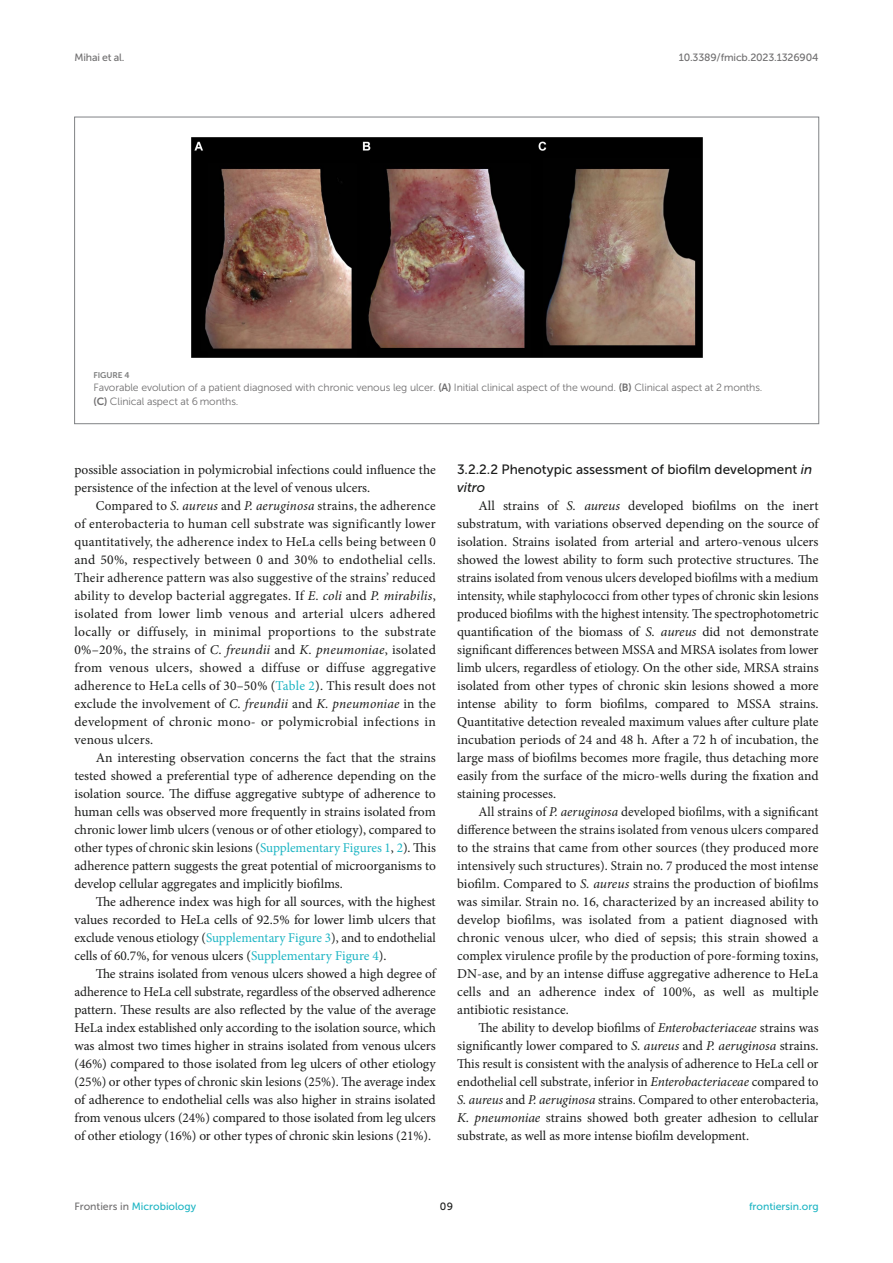
<style>
.page{position:relative;width:893px;height:1263px;background:#fff}
.page>*{position:absolute;margin:0;border:0;box-sizing:border-box;transform-origin:0 0}
.TEXT{font:13.5px/18px "Minion Pro";color:#1b1c1b;text-align:justify}
.TEXT_FLUSH{font:13.5px/18px "Minion Pro";color:#1b1c1b;text-align:justify}
.HEAD_4{font:13.5px/18px "Museo Sans 500";color:#1b1c1b}
.FIG_LEG{font:10.5px/13.5px "Museo Sans 300";letter-spacing:-.01em;color:#706f70}
.t1{font:10.5px "Museo Sans 500";color:#1db5c3}
.t2{font:10.5px "Museo Sans 500";letter-spacing:-.015em;color:#706f70}
.t3{font:10.5px "Museo Sans 500";color:#1b1c1b}
.FIG_HD{font:8.25px "Museo Sans 700";letter-spacing:-.01em;color:#7e7f7f}
.s1{font-family:"Museo Sans 700"}
.s2{font-style:italic}
.s3{color:#1db5c3}
.s4{color:#706f70}
</style>
<div class="page">
<img style="left:191px;top:137px;width:512px;height:221px">
<p class="t2" style="left:74px;top:51px;width:52px">Mihai et al.</p>
<p class="t2" style="left:679px;top:51px;width:141px">10.3389/fmicb.2023.1326904</p>
<p class="FIG_HD" style="left:94px;top:370px;width:37px">FIGURE 4</p>
<p class="FIG_LEG" style="left:94px;top:381px;width:670px">Favorable evolution of a patient diagnosed with chronic venous leg ulcer. <span class="s1">(A)</span> Initial clinical aspect of the wound. <span class="s1">(B)</span> Clinical aspect at 2 months. <span class="s1">(C)</span> Clinical aspect at 6 months.</p>
<p class="TEXT" style="left:74px;top:461px;width:363px">possible association in polymicrobial infections could influence the persistence of the infection at the level of venous ulcers.</p>
<p class="TEXT" style="left:74px;top:497px;width:363px;text-indent:21px">Compared to <span class="s2">S. aureus</span> and <span class="s2">P. aeruginosa</span> strains, the adherence of enterobacteria to human cell substrate was significantly lower quantitatively, the adherence index to HeLa cells being between 0 and 50%, respectively between 0 and 30% to endothelial cells.<br>Their adherence pattern was also suggestive of the strains’ reduced ability to develop bacterial aggregates. If <span class="s2">E. coli</span> and <span class="s2">P. mirabilis</span>, isolated from lower limb venous and arterial ulcers adhered locally or diffusely, in minimal proportions to the substrate 0%–20%, the strains of <span class="s2">C. freundii</span> and <span class="s2">K. pneumoniae</span>, isolated from venous ulcers, showed a diffuse or diffuse aggregative adherence to HeLa cells of 30–50% (<span class="s3">Table 2</span>). This result does not exclude the involvement of <span class="s2">C. freundii</span> and <span class="s2">K. pneumoniae</span> in the development of chronic mono- or polymicrobial infections in venous ulcers.</p>
<p class="TEXT" style="left:74px;top:749px;width:363px;text-indent:21px">An interesting observation concerns the fact that the strains tested showed a preferential type of adherence depending on the isolation source. The diffuse aggregative subtype of adherence to human cells was observed more frequently in strains isolated from chronic lower limb ulcers (venous or of other etiology), compared to other types of chronic skin lesions (<span class="s3">Supplementary Figures 1</span>, <span class="s3">2</span>). This adherence pattern suggests the great potential of microorganisms to develop cellular aggregates and implicitly biofilms.</p>
<p class="TEXT" style="left:74px;top:893px;width:363px;text-indent:21px">The adherence index was high for all sources, with the highest values recorded to HeLa cells of 92.5% for lower limb ulcers that exclude venous etiology (<span class="s3">Supplementary Figure 3</span>), and to endothelial cells of 60.7%, for venous ulcers (<span class="s3">Supplementary Figure 4</span>).</p>
<p class="TEXT" style="left:74px;top:965px;width:363px;text-indent:21px">The strains isolated from venous ulcers showed a high degree of adherence to HeLa cell substrate, regardless of the observed adherence pattern. These results are also reflected by the value of the average HeLa index established only according to the isolation source, which was almost two times higher in strains isolated from venous ulcers (46%) compared to those isolated from leg ulcers of other etiology (25%) or other types of chronic skin lesions (25%). The average index of adherence to endothelial cells was also higher in strains isolated from venous ulcers (24%) compared to those isolated from leg ulcers of other etiology (16%) or other types of chronic skin lesions (21%).</p>
<p class="HEAD_4" style="left:457px;top:460px;width:357px">3.2.2.2 Phenotypic assessment of biofilm development <span class="s2">in vitro</span></p>
<p class="TEXT_FLUSH" style="left:457px;top:497px;width:363px;text-indent:21px">All strains of <span class="s2">S. aureus</span> developed biofilms on the inert substratum, with variations observed depending on the source of isolation. Strains isolated from arterial and artero-venous ulcers showed the lowest ability to form such protective structures. The strains isolated from venous ulcers developed biofilms with a medium intensity, while staphylococci from other types of chronic skin lesions produced biofilms with the highest intensity. The spectrophotometric quantification of the biomass of <span class="s2">S. aureus</span> did not demonstrate significant differences between MSSA and MRSA isolates from lower limb ulcers, regardless of etiology. On the other side, MRSA strains isolated from other types of chronic skin lesions showed a more intense ability to form biofilms, compared to MSSA strains.<br>Quantitative detection revealed maximum values after culture plate incubation periods of 24 and 48 h. After a 72 h of incubation, the large mass of biofilms becomes more fragile, thus detaching more easily from the surface of the micro-wells during the fixation and staining processes.</p>
<p class="TEXT" style="left:457px;top:803px;width:363px;text-indent:21px">All strains of <span class="s2">P. aeruginosa</span> developed biofilms, with a significant difference between the strains isolated from venous ulcers compared to the strains that came from other sources (they produced more intensively such structures). Strain no. 7 produced the most intense biofilm. Compared to <span class="s2">S. aureus</span> strains the production of biofilms was similar. Strain no. 16, characterized by an increased ability to develop biofilms, was isolated from a patient diagnosed with chronic venous ulcer, who died of sepsis; this strain showed a complex virulence profile by the production of pore-forming toxins, DN-ase, and by an intense diffuse aggregative adherence to HeLa cells and an adherence index of 100%, as well as multiple antibiotic resistance.</p>
<p class="TEXT" style="left:457px;top:1019px;width:363px;text-indent:21px">The ability to develop biofilms of <span class="s2">Enterobacteriaceae</span> strains was significantly lower compared to <span class="s2">S. aureus</span> and <span class="s2">P. aeruginosa</span> strains.<br>This result is consistent with the analysis of adherence to HeLa cell or endothelial cell substrate, inferior in <span class="s2">Enterobacteriaceae</span> compared to <span class="s2">S. aureus</span> and <span class="s2">P. aeruginosa</span> strains. Compared to other enterobacteria, <span class="s2">K. pneumoniae</span> strains showed both greater adhesion to cellular substrate, as well as more intense biofilm development.</p>
<p class="t1" style="left:74px;top:1200px;width:123px"><span class="s4">Frontiers in</span> Microbiology</p>
<p class="t3" style="left:440px;top:1200px;width:15px">09</p>
<p class="t1" style="left:749px;top:1200px;width:71px">frontiersin.org</p>
</div>
